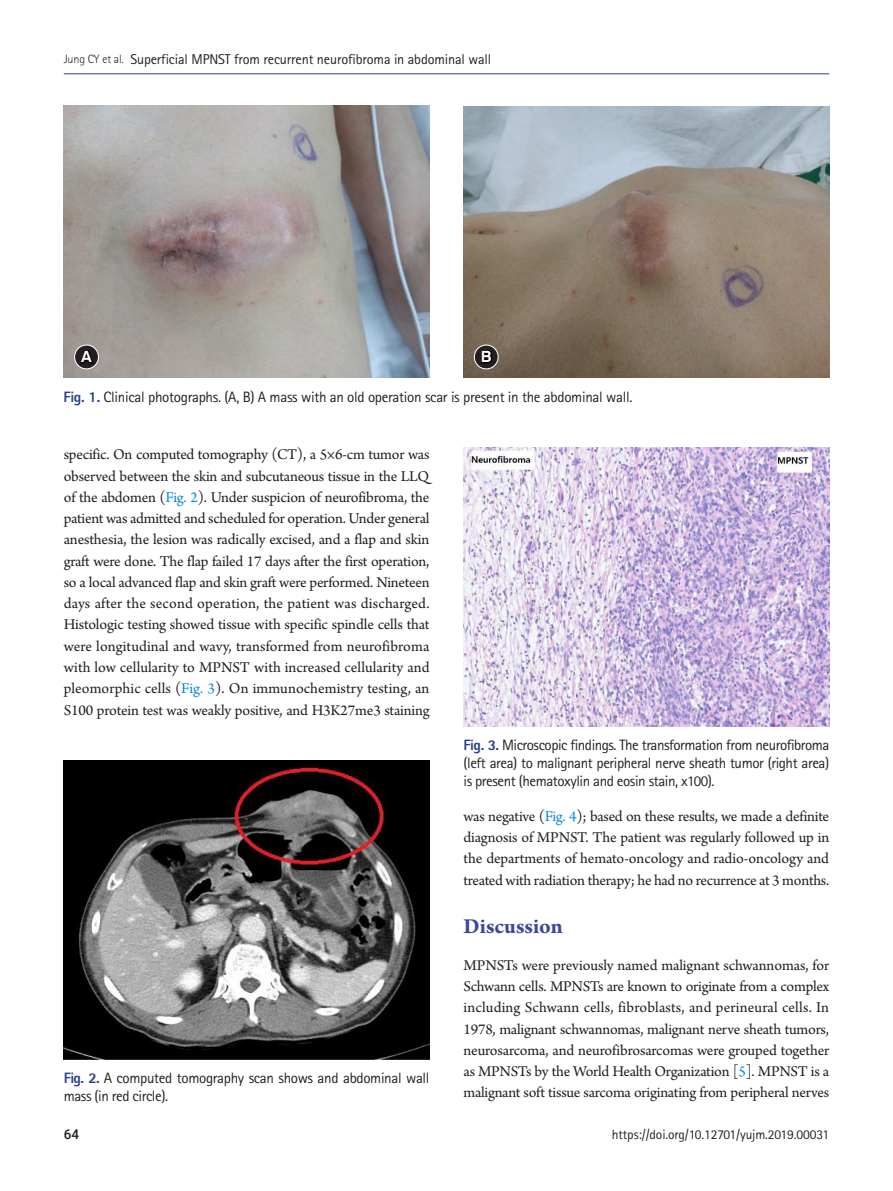
<style>
.page{position:relative;width:893px;height:1191px;background:#fff}
.page>*{position:absolute;margin:0;border:0;box-sizing:border-box;transform-origin:0 0}
.body{font:700 22.5px "Arno Pro";color:#3b479d}
.body-2{font:15.75px/21.3px "Arno Pro";letter-spacing:-.015em;color:#231f20;text-align:justify}
.t1{font:700 15.6px "Swiss 721 BT";color:#fff}
.fig-caption{font:15px/18px "Rotis Sans Serif Std";letter-spacing:-.025em;color:#231f20}
.t2{font:14.25px "Rotis Sans Serif Std";letter-spacing:-.01em;color:#231f20}
.t3{font:13.5px "Rotis Sans Serif Std";letter-spacing:-.01em;color:#231f20}
.t4{font:500 13.5px "Roboto";color:#231f20}
.s1{font-weight:300;font-size:12px}
.s2{font-weight:800;color:#253f8e}
.s3{color:#0b88de}
</style>
<div class="page">
<img style="left:63px;top:106px;width:366px;height:271px">
<img style="left:463px;top:106px;width:366px;height:272px">
<img style="left:64px;top:761px;width:365px;height:298px">
<img style="left:463px;top:448px;width:366px;height:278px">
<svg style="left:75px;top:345px;width:23px;height:24px"></svg>
<div style="left:74px;top:344px;width:25px;height:25px;border:1px solid #fff;border-radius:50%"></div>
<svg style="left:474px;top:345px;width:24px;height:24px"></svg>
<div style="left:474px;top:344px;width:25px;height:25px;border:1px solid #fff;border-radius:50%"></div>
<div style="left:76px;top:346px;width:21px;height:22px;background:#231f20;border-radius:50%"></div>
<svg style="left:78px;top:346px;width:17px;height:19px"></svg>
<div style="left:475px;top:346px;width:22px;height:22px;background:#231f20;border-radius:50%"></div>
<svg style="left:481px;top:348px;width:13px;height:16px"></svg>
<hr style="left:64px;top:73px;width:765px;height:1px;background:#253f8e">
<p class="t2" style="left:64px;top:51px;width:429px"><span class="s1">Jung CY et al.</span> Superficial MPNST from recurrent neurofibroma in abdominal wall</p>
<p class="t1" style="left:81px;top:347px;width:12px">A</p>
<p class="t1" style="left:481px;top:347px;width:12px">B</p>
<p class="fig-caption" style="left:63px;top:387px;width:570px"><span class="s2">Fig. 1.</span> Clinical photographs. (A, B) A mass with an old operation scar is present in the abdominal wall.</p>
<p class="body-2" style="left:64px;top:445px;width:367px">specific. On computed tomography (CT), a 5×6-cm tumor was observed between the skin and subcutaneous tissue in the LLQ of the abdomen (<span class="s3">Fig. 2</span>). Under suspicion of neurofibroma, the patient was admitted and scheduled for operation. Under general anesthesia, the lesion was radically excised, and a flap and skin graft were done. The flap failed 17 days after the first operation, so a local advanced flap and skin graft were performed. Nineteen days after the second operation, the patient was discharged.<br>Histologic testing showed tissue with specific spindle cells that were longitudinal and wavy, transformed from neurofibroma with low cellularity to MPNST with increased cellularity and pleomorphic cells (<span class="s3">Fig. 3</span>). On immunochemistry testing, an S100 protein test was weakly positive, and H3K27me3 staining</p>
<p class="fig-caption" style="left:64px;top:1068px;width:367px"><span class="s2">Fig. 2.</span> A computed tomography scan shows and abdominal wall mass (in red circle).</p>
<p class="fig-caption" style="left:463px;top:735px;width:367px;text-align:justify"><span class="s2">Fig. 3.</span> Microscopic findings. The transformation from neurofibroma (left area) to malignant peripheral nerve sheath tumor (right area) is present (hematoxylin and eosin stain, x100).</p>
<p class="body-2" style="left:463px;top:806px;width:367px">was negative (<span class="s3">Fig. 4</span>); based on these results, we made a definite diagnosis of MPNST. The patient was regularly followed up in the departments of hemato-oncology and radio-oncology and treated with radiation therapy; he had no recurrence at 3 months.</p>
<p class="body" style="left:463px;top:912px;width:101px">Discussion</p>
<p class="body-2" style="left:463px;top:955px;width:367px">MPNSTs were previously named malignant schwannomas, for Schwann cells. MPNSTs are known to originate from a complex including Schwann cells, fibroblasts, and perineural cells. In 1978, malignant schwannomas, malignant nerve sheath tumors, neurosarcoma, and neurofibrosarcomas were grouped together as MPNSTs by the World Health Organization [<span class="s3">5</span>]. MPNST is a malignant soft tissue sarcoma originating from peripheral nerves</p>
<p class="t4" style="left:64px;top:1124px;width:17px">64</p>
<p class="t3" style="left:612px;top:1126px;width:219px">https://doi.org/10.12701/yujm.2019.00031</p>
</div>
